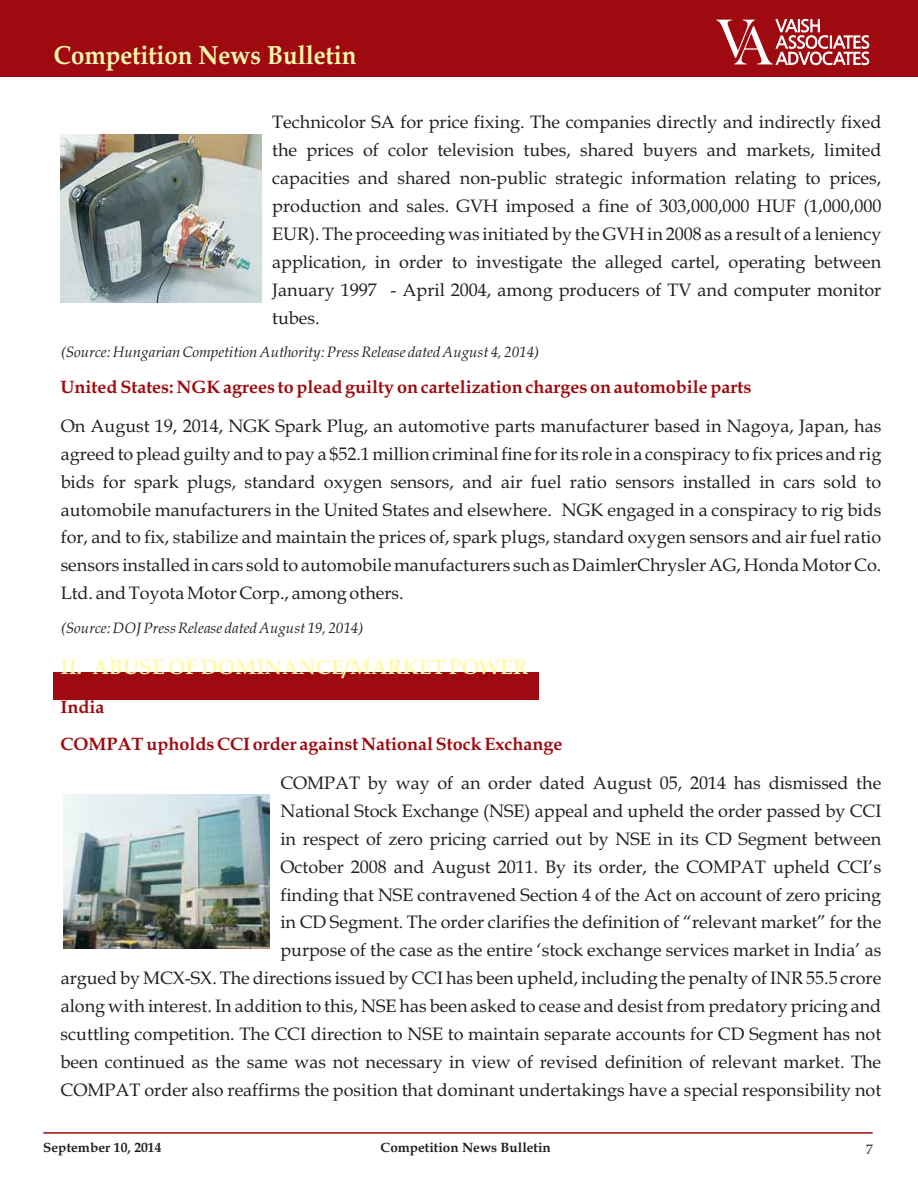
<style>
.page{position:relative;width:918px;height:1188px;background:#fff}
.page>*{position:absolute;margin:0;border:0;box-sizing:border-box;transform-origin:0 0}
.t1{font:700 26.25px "Book Antiqua";color:#fff9ae;scale:.91 1}
.t2{font:700 21px "Book Antiqua";color:#fff9ae}
.t3{font:18px/27.9px "Book Antiqua";color:#231f20;text-align:justify}
.t4{font:700 18px/37.5px "Book Antiqua";color:#9e0a0f}
.t5{font:italic 15px "Book Antiqua";color:#231f20}
.t6{font:700 13.5px "Book Antiqua";color:#231f20}
.t7{font:13.5px "Book Antiqua";color:#231f20}
</style>
<div class="page">
<div style="left:53px;top:672px;width:486px;height:28px;background:#9e0a0f"></div>
<div style="left:0;top:0;width:918px;height:77px;background:#9e0a0f"></div>
<hr style="left:43px;top:1132px;width:830px;height:2px;background:#9e0a0f">
<svg style="left:716px;top:19px;width:153px;height:46px"></svg>
<img style="left:61px;top:135px;width:200px;height:168px">
<img style="left:64px;top:794px;width:206px;height:155px">
<h1 class="t1" style="left:54px;top:45px;width:334px">Competition News Bulletin</h1>
<p class="t3" style="left:272px;top:110px;width:611px">Technicolor SA for price fixing. The companies directly and indirectly fixed the prices of color television tubes, shared buyers and markets, limited capacities and shared non-public strategic information relating to prices, production and sales. GVH imposed a fine of 303,000,000 HUF (1,000,000<br>EUR). The proceeding was initiated by the GVH in 2008 as a result of a leniency application, in order to investigate the alleged cartel, operating between January 1997 - April 2004, among producers of TV and computer monitor tubes.</p>
<p class="t5" style="left:61px;top:346px;width:480px">(Source: Hungarian Competition Authority: Press Release dated August 4, 2014)</p>
<p class="t4" style="left:61px;top:370px;width:692px">United States: NGK agrees to plead guilty on cartelization charges on automobile parts</p>
<p class="t3" style="left:61px;top:414px;width:822px">On August 19, 2014, NGK Spark Plug, an automotive parts manufacturer based in Nagoya, Japan, has agreed to plead guilty and to pay a $52.1 million criminal fine for its role in a conspiracy to fix prices and rig bids for spark plugs, standard oxygen sensors, and air fuel ratio sensors installed in cars sold to automobile manufacturers in the United States and elsewhere. NGK engaged in a conspiracy to rig bids for, and to fix, stabilize and maintain the prices of, spark plugs, standard oxygen sensors and air fuel ratio sensors installed in cars sold to automobile manufacturers such as DaimlerChrysler AG, Honda Motor Co.<br>Ltd. and Toyota Motor Corp., among others.</p>
<p class="t5" style="left:61px;top:622px;width:304px">(Source: DOJ Press Release dated August 19, 2014)</p>
<p class="t2" style="left:61px;top:659px;width:469px">II. ABUSE OF DOMINANCE/MARKET POWER</p>
<p class="t4" style="left:61px;top:690px;width:503px">India<br>COMPAT upholds CCI order against National Stock Exchange</p>
<p class="t3" style="left:61px;top:771px;width:822px;text-align:right">COMPAT by way of an order dated August 05, 2014 has dismissed the<br>National Stock Exchange (NSE) appeal and upheld the order passed by CCI<br>in respect of zero pricing carried out by NSE in its CD Segment between<br>October 2008 and August 2011. By its order, the COMPAT upheld CCI’s<br>finding that NSE contravened Section 4 of the Act on account of zero pricing<br>in CD Segment. The order clarifies the definition of “relevant market” for the<br>purpose of the case as the entire ‘stock exchange services market in India’ as<br>argued by MCX-SX. The directions issued by CCI has been upheld, including the penalty of INR 55.5 crore along with interest. In addition to this, NSE has been asked to cease and desist from predatory pricing and scuttling competition. The CCI direction to NSE to maintain separate accounts for CD Segment has not been continued as the same was not necessary in view of revised definition of relevant market. The COMPAT order also reaffirms the position that dominant undertakings have a special responsibility not</p>
<p class="t6" style="left:43px;top:1142px;width:120px">September 10, 2014</p>
<p class="t6" style="left:381px;top:1142px;width:172px">Competition News Bulletin</p>
<p class="t7" style="left:866px;top:1145px;width:8px">7</p>
</div>
